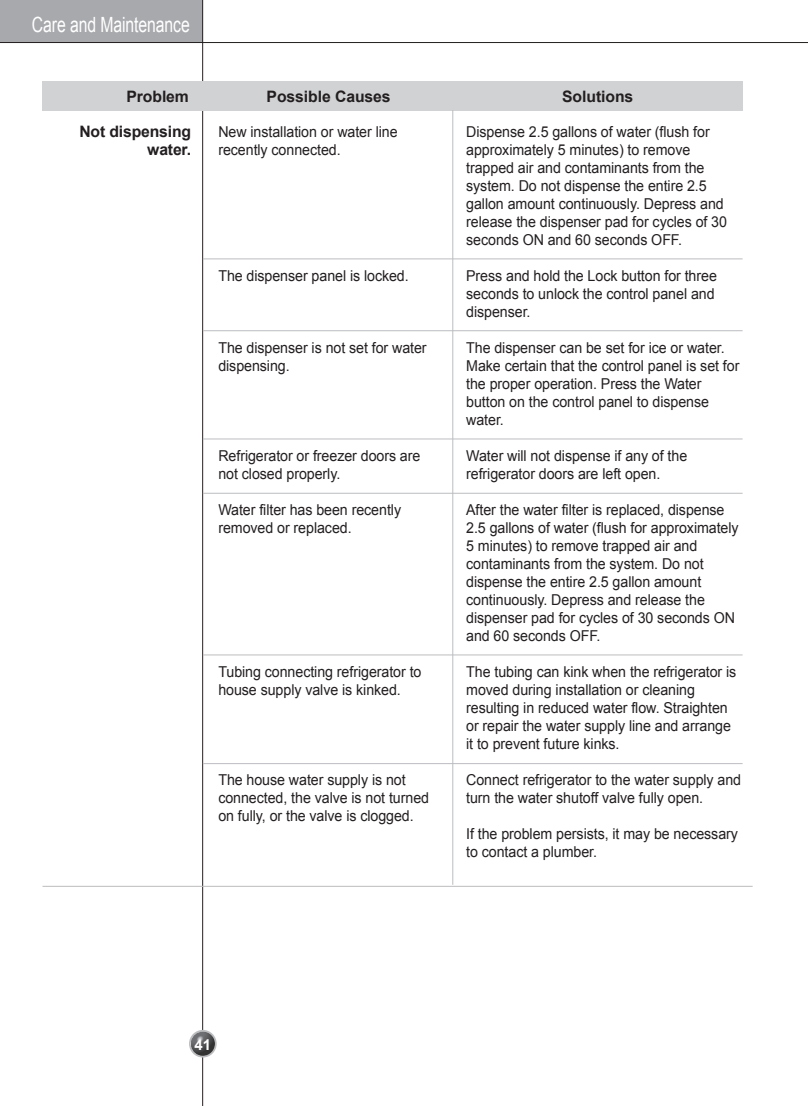
<style>
.page{position:relative;width:808px;height:1106px;background:#fff}
.page>*{position:absolute;margin:0;border:0;box-sizing:border-box;transform-origin:0 0}
.t1{font:21px "Arial";letter-spacing:-.005em;color:#fff;scale:.75 1}
.t2{font:700 15.75px/17.2px "Arial";letter-spacing:-.005em;color:#231f20;text-align:right}
.t3{font:15px/18px "Arial";letter-spacing:-.005em;color:#231f20;scale:.95 1}
.t4{font:700 15px "Arial";color:#fff}
</style>
<div class="page">
<div style="left:0;top:0;width:202px;height:43px;background:#a8a9ad"></div>
<hr style="left:0;top:42px;width:808px;height:1px;background:#231f20">
<hr style="left:202px;top:0;width:1px;height:1106px;background:#231f20">
<svg style="left:189px;top:1029px;width:28px;height:28px"></svg>
<img style="left:191px;top:1031px;width:24px;height:24px">
<div style="left:43px;top:81px;width:699px;height:30px;background:#d1d2d4"></div>
<hr style="left:203px;top:258px;width:539px;height:1px;background:#bcbdc0">
<hr style="left:203px;top:330px;width:539px;height:1px;background:#bcbdc0">
<hr style="left:203px;top:438px;width:539px;height:1px;background:#bcbdc0">
<hr style="left:203px;top:493px;width:539px;height:1px;background:#bcbdc0">
<hr style="left:203px;top:654px;width:539px;height:1px;background:#bcbdc0">
<hr style="left:203px;top:763px;width:539px;height:1px;background:#bcbdc0">
<hr style="left:452px;top:110px;width:1px;height:774px;background:#bcbdc0">
<hr style="left:43px;top:886px;width:710px;height:1px;background:#bcbdc0">
<h1 class="t1" style="left:32px;top:11px;width:212px">Care and Maintenance</h1>
<p class="t2" style="left:126px;top:88px;width:64px">Problem</p>
<p class="t2" style="left:267px;top:88px;width:126px">Possible Causes</p>
<p class="t2" style="left:562px;top:88px;width:73px">Solutions</p>
<p class="t2" style="left:79px;top:124px;width:113px">Not dispensing water.</p>
<p class="t3" style="left:218px;top:123px;width:190px">New installation or water line recently connected.</p>
<p class="t3" style="left:218px;top:267px;width:202px">The dispenser panel is locked.</p>
<p class="t3" style="left:218px;top:339px;width:221px">The dispenser is not set for water dispensing.</p>
<p class="t3" style="left:218px;top:447px;width:214px">Refrigerator or freezer doors are not closed properly.</p>
<p class="t3" style="left:218px;top:501px;width:194px">Water filter has been recently removed or replaced.</p>
<p class="t3" style="left:218px;top:663px;width:215px">Tubing connecting refrigerator to house supply valve is kinked.</p>
<p class="t3" style="left:218px;top:771px;width:223px">The house water supply is not connected, the valve is not turned on fully, or the valve is clogged.</p>
<p class="t3" style="left:466px;top:123px;width:276px">Dispense 2.5 gallons of water (flush for approximately 5 minutes) to remove trapped air and contaminants from the system. Do not dispense the entire 2.5 gallon amount continuously. Depress and release the dispenser pad for cycles of 30 seconds ON and 60 seconds OFF.</p>
<p class="t3" style="left:466px;top:267px;width:265px">Press and hold the Lock button for three seconds to unlock the control panel and dispenser.</p>
<p class="t3" style="left:466px;top:339px;width:289px">The dispenser can be set for ice or water.<br>Make certain that the control panel is set for the proper operation. Press the Water button on the control panel to dispense water.</p>
<p class="t3" style="left:466px;top:447px;width:234px">Water will not dispense if any of the refrigerator doors are left open.</p>
<p class="t3" style="left:466px;top:501px;width:288px">After the water filter is replaced, dispense 2.5 gallons of water (flush for approximately 5 minutes) to remove trapped air and contaminants from the system. Do not dispense the entire 2.5 gallon amount continuously. Depress and release the dispenser pad for cycles of 30 seconds ON and 60 seconds OFF.</p>
<p class="t3" style="left:466px;top:663px;width:286px">The tubing can kink when the refrigerator is moved during installation or cleaning resulting in reduced water flow. Straighten or repair the water supply line and arrange it to prevent future kinks.</p>
<p class="t3" style="left:466px;top:771px;width:291px">Connect refrigerator to the water supply and turn the water shutoff valve fully open.</p>
<p class="t3" style="left:466px;top:825px;width:288px">If the problem persists, it may be necessary to contact a plumber.</p>
<p class="t4" style="left:194px;top:1034px;width:18px">41</p>
</div>
